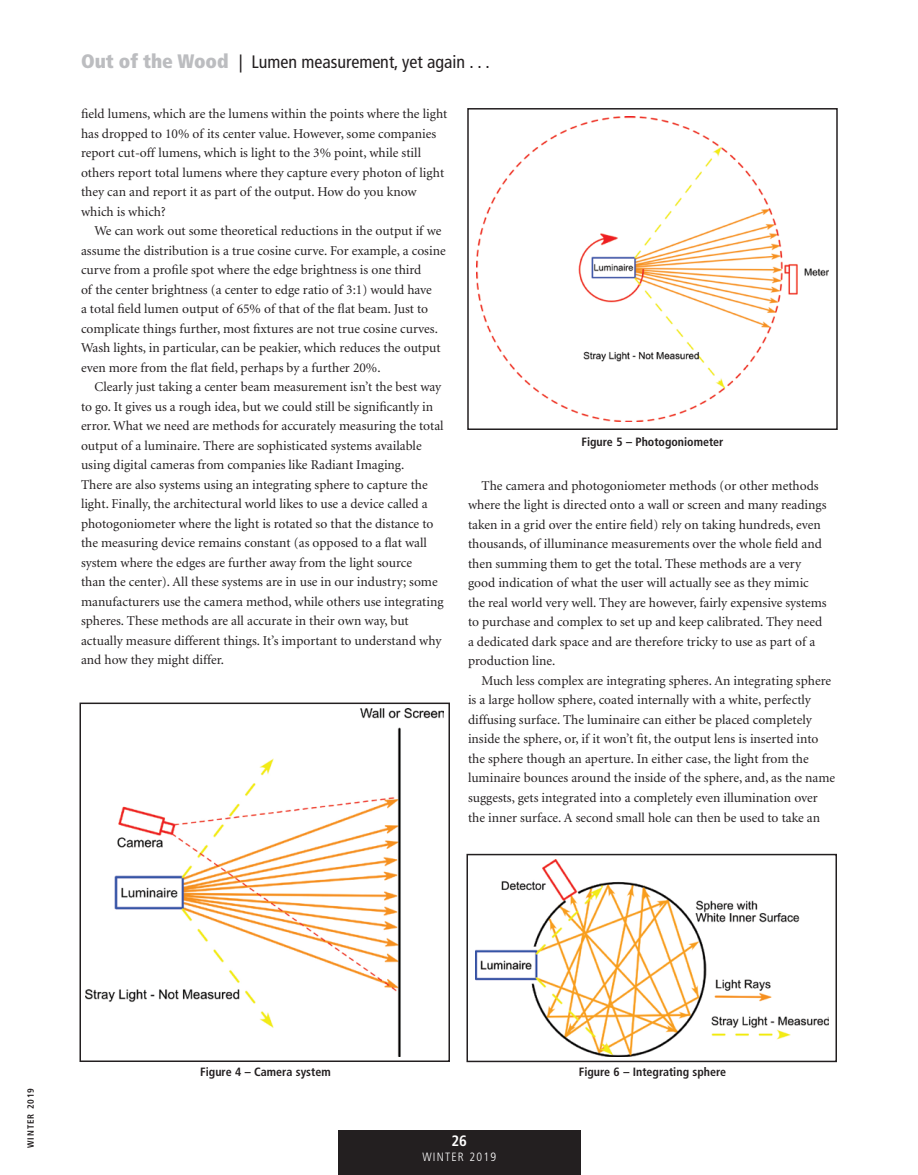
<style>
.page{position:relative;width:918px;height:1175px;background:#fff}
.page>*{position:absolute;margin:0;border:0;box-sizing:border-box;transform-origin:0 0}
.t1{font:condensed 18px "Frutiger";color:#231f20}
.t2{font:700 condensed 15px "Frutiger";color:#fff}
.t3{font:13.5px/19.5px "Minion";color:#231f20}
.t4{font:700 condensed 12px "Frutiger";color:#231f20}
.t5{font:300 condensed 12px "Frutiger";letter-spacing:.1em;color:#fff}
.t6{font:700 condensed 9px "Frutiger";letter-spacing:.1em;color:#231f20}
.s1{font-weight:900;font-size:19.5px;color:#bcbdc0}
</style>
<div class="page">
<div style="left:338px;top:1129px;width:243px;height:45px;background:#231f20"></div>
<img style="left:86px;top:708px;width:358px;height:348px">
<div style="left:80px;top:702px;width:370px;height:360px;border:2px solid #231f20"></div>
<img style="left:477px;top:116px;width:351px;height:305px">
<div style="left:467px;top:108px;width:371px;height:322px;border:2px solid #231f20"></div>
<img style="left:475px;top:859px;width:353px;height:197px">
<div style="left:466px;top:853px;width:371px;height:209px;border:2px solid #231f20"></div>
<h1 class="t1" style="left:81px;top:51px;width:410px"><span class="s1">Out of the Wood</span> | Lumen measurement, yet again . . .</h1>
<p class="t3" style="left:81px;top:105px;width:368px">field lumens, which are the lumens within the points where the light has dropped to 10% of its center value. However, some companies report cut-off lumens, which is light to the 3% point, while still others report total lumens where they capture every photon of light they can and report it as part of the output. How do you know which is which?</p>
<p class="t3" style="left:81px;top:222px;width:366px;text-indent:14px">We can work out some theoretical reductions in the output if we assume the distribution is a true cosine curve. For example, a cosine curve from a profile spot where the edge brightness is one third<br>of the center brightness (a center to edge ratio of 3:1) would have<br>a total field lumen output of 65% of that of the flat beam. Just to complicate things further, most fixtures are not true cosine curves.<br>Wash lights, in particular, can be peakier, which reduces the output even more from the flat field, perhaps by a further 20%.</p>
<p class="t3" style="left:81px;top:377px;width:364px;text-indent:14px">Clearly just taking a center beam measurement isn’t the best way to go. It gives us a rough idea, but we could still be significantly in error. What we need are methods for accurately measuring the total output of a luminaire. There are sophisticated systems available using digital cameras from companies like Radiant Imaging.<br>There are also systems using an integrating sphere to capture the light. Finally, the architectural world likes to use a device called a photogoniometer where the light is rotated so that the distance to the measuring device remains constant (as opposed to a flat wall system where the edges are further away from the light source<br>than the center). All these systems are in use in our industry; some manufacturers use the camera method, while others use integrating spheres. These methods are all accurate in their own way, but actually measure different things. It’s important to understand why and how they might differ.</p>
<p class="t4" style="left:581px;top:435px;width:144px">Figure 5 – Photogoniometer</p>
<p class="t3" style="left:468px;top:476px;width:360px;text-indent:14px">The camera and photogoniometer methods (or other methods where the light is directed onto a wall or screen and many readings taken in a grid over the entire field) rely on taking hundreds, even thousands, of illuminance measurements over the whole field and then summing them to get the total. These methods are a very good indication of what the user will actually see as they mimic the real world very well. They are however, fairly expensive systems to purchase and complex to set up and keep calibrated. They need a dedicated dark space and are therefore tricky to use as part of a production line.</p>
<p class="t3" style="left:468px;top:671px;width:369px;text-indent:14px">Much less complex are integrating spheres. An integrating sphere is a large hollow sphere, coated internally with a white, perfectly diffusing surface. The luminaire can either be placed completely inside the sphere, or, if it won’t fit, the output lens is inserted into the sphere though an aperture. In either case, the light from the luminaire bounces around the inside of the sphere, and, as the name suggests, gets integrated into a completely even illumination over the inner surface. A second small hole can then be used to take an</p>
<p class="t6" style="left:25px;top:1148px;width:61px;rotate:-90deg">Winter 2019</p>
<p class="t4" style="left:200px;top:1064px;width:132px">Figure 4 – Camera system</p>
<p class="t2" style="left:452px;top:1132px;width:17px">26</p>
<p class="t5" style="left:422px;top:1150px;width:75px">WINTER 2019</p>
<p class="t4" style="left:579px;top:1064px;width:149px">Figure 6 – Integrating sphere</p>
</div>
